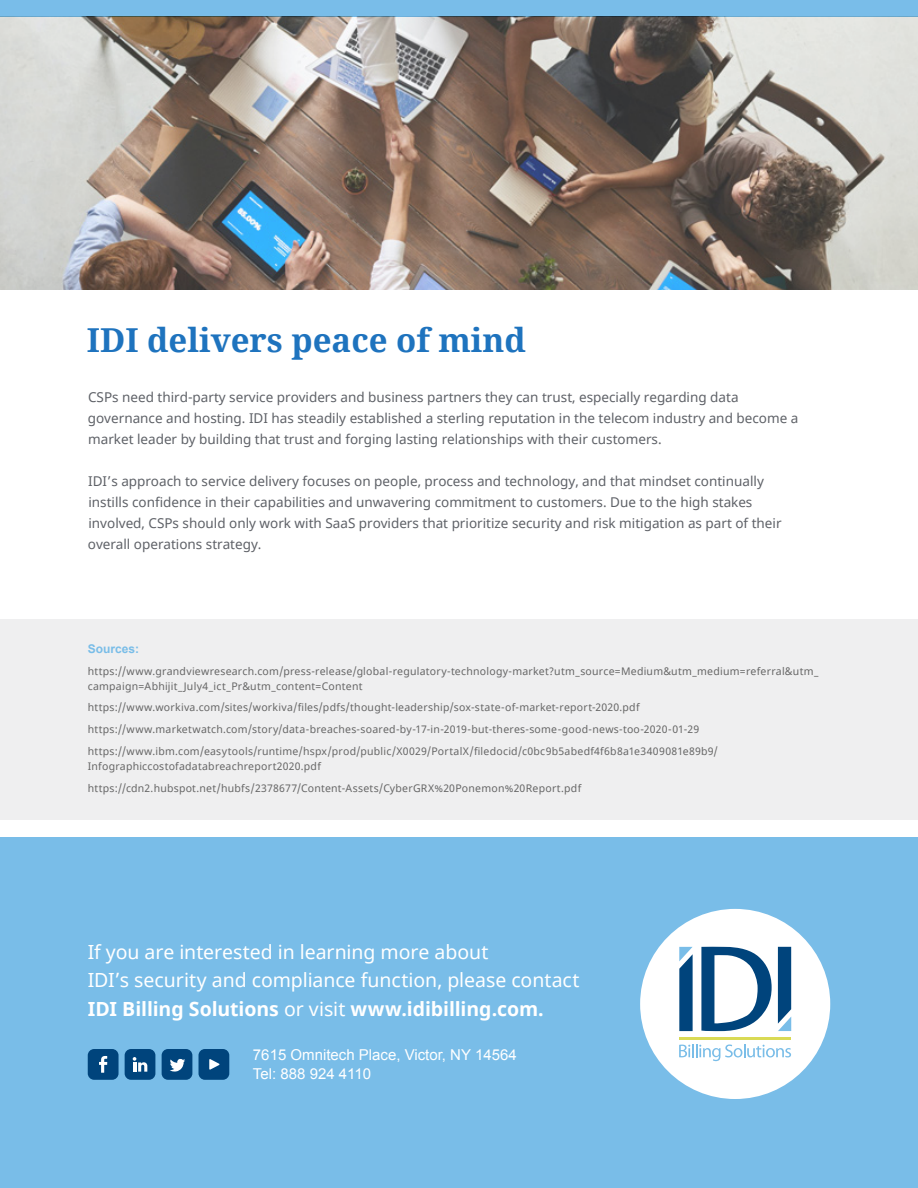
<style>
.page{position:relative;width:918px;height:1188px;background:#fff}
.page>*{position:absolute;margin:0;border:0;box-sizing:border-box;transform-origin:0 0}
.t1{font:700 33px "Noto Serif";color:#1e73be}
.t2{font:19.5px/28.5px "Noto Sans";color:#fff}
.t3{font:15px/19.5px "Arial";color:#fff}
.t4{font:13.5px/21px "Noto Sans";color:#5e6167}
.t5{font:700 12px "Arial";color:#79bde8}
.t6{font:10.5px/21.8px "Noto Sans";letter-spacing:.025em;color:#666}
.s1{font-weight:700}
</style>
<div class="page">
<div style="left:0;top:0;width:918px;height:16px;background:#79bde9"></div>
<div style="left:0;top:837px;width:918px;height:351px;background:#79bde8"></div>
<div style="left:0;top:619px;width:918px;height:201px;background:#efeff0"></div>
<img style="left:0;top:16px;width:918px;height:273px">
<div style="left:88px;top:1049px;width:31px;height:31px;background:#00447c;border-radius:6px"></div>
<svg style="left:99px;top:1056px;width:8px;height:17px"></svg>
<div style="left:125px;top:1049px;width:30px;height:31px;background:#00447c;border-radius:6px"></div>
<svg style="left:133px;top:1057px;width:14px;height:15px"></svg>
<div style="left:162px;top:1049px;width:30px;height:31px;background:#00447c;border-radius:6px"></div>
<svg style="left:170px;top:1059px;width:15px;height:13px"></svg>
<div style="left:199px;top:1049px;width:30px;height:31px;background:#00447c;border-radius:6px"></div>
<svg style="left:209px;top:1059px;width:11px;height:11px"></svg>
<div style="left:640px;top:909px;width:190px;height:190px;background:#fff;border-radius:50%"></div>
<svg style="left:701px;top:947px;width:71px;height:84px"></svg>
<hr style="left:679px;top:1037px;width:112px;height:3px;background:#d9da55">
<svg style="left:679px;top:1044px;width:112px;height:17px"></svg>
<svg style="left:679px;top:947px;width:14px;height:84px"></svg>
<svg style="left:778px;top:947px;width:13px;height:84px"></svg>
<h1 class="t1" style="left:87px;top:327px;width:441px">IDI delivers peace of mind</h1>
<p class="t4" style="left:88px;top:387px;width:712px">CSPs need third-party service providers and business partners they can trust, especially regarding data governance and hosting. IDI has steadily established a sterling reputation in the telecom industry and become a market leader by building that trust and forging lasting relationships with their customers.</p>
<p class="t4" style="left:88px;top:471px;width:695px">IDI’s approach to service delivery focuses on people, process and technology, and that mindset continually instills confidence in their capabilities and unwavering commitment to customers. Due to the high stakes involved, CSPs should only work with SaaS providers that prioritize security and risk mitigation as part of their overall operations strategy.</p>
<p class="t5" style="left:88px;top:642px;width:53px">Sources:</p>
<p class="t6" style="left:88px;top:664px;width:732px;line-height:15px">https://www.grandviewresearch.com/press-release/global-regulatory-technology-market?utm_source=Medium&amp;utm_medium=referral&amp;utm_ campaign=Abhijit_July4_ict_Pr&amp;utm_content=Content</p>
<p class="t6" style="left:88px;top:697px;width:632px">https://www.workiva.com/sites/workiva/files/pdfs/thought-leadership/sox-state-of-market-report-2020.pdf https://www.marketwatch.com/story/data-breaches-soared-by-17-in-2019-but-theres-some-good-news-too-2020-01-29 https://www.ibm.com/easytools/runtime/hspx/prod/public/X0029/PortalX/filedocid/c0bc9b5abedf4f6b8a1e3409081e89b9/</p>
<p class="t6" style="left:88px;top:756px;width:495px">Infographiccostofadatabreachreport2020.pdf https://cdn2.hubspot.net/hubfs/2378677/Content-Assets/CyberGRX%20Ponemon%20Report.pdf</p>
<h2 class="t2" style="left:88px;top:939px;width:493px">If you are interested in learning more about<br>IDI’s security and compliance function, please contact<br><span class="s1">IDI Billing Solutions</span> or visit <span class="s1">www.idibilling.com.</span></h2>
<h3 class="t3" style="left:253px;top:1046px;width:265px">7615 Omnitech Place, Victor, NY 14564<br>Tel: 888 924 4110</h3>
</div>
